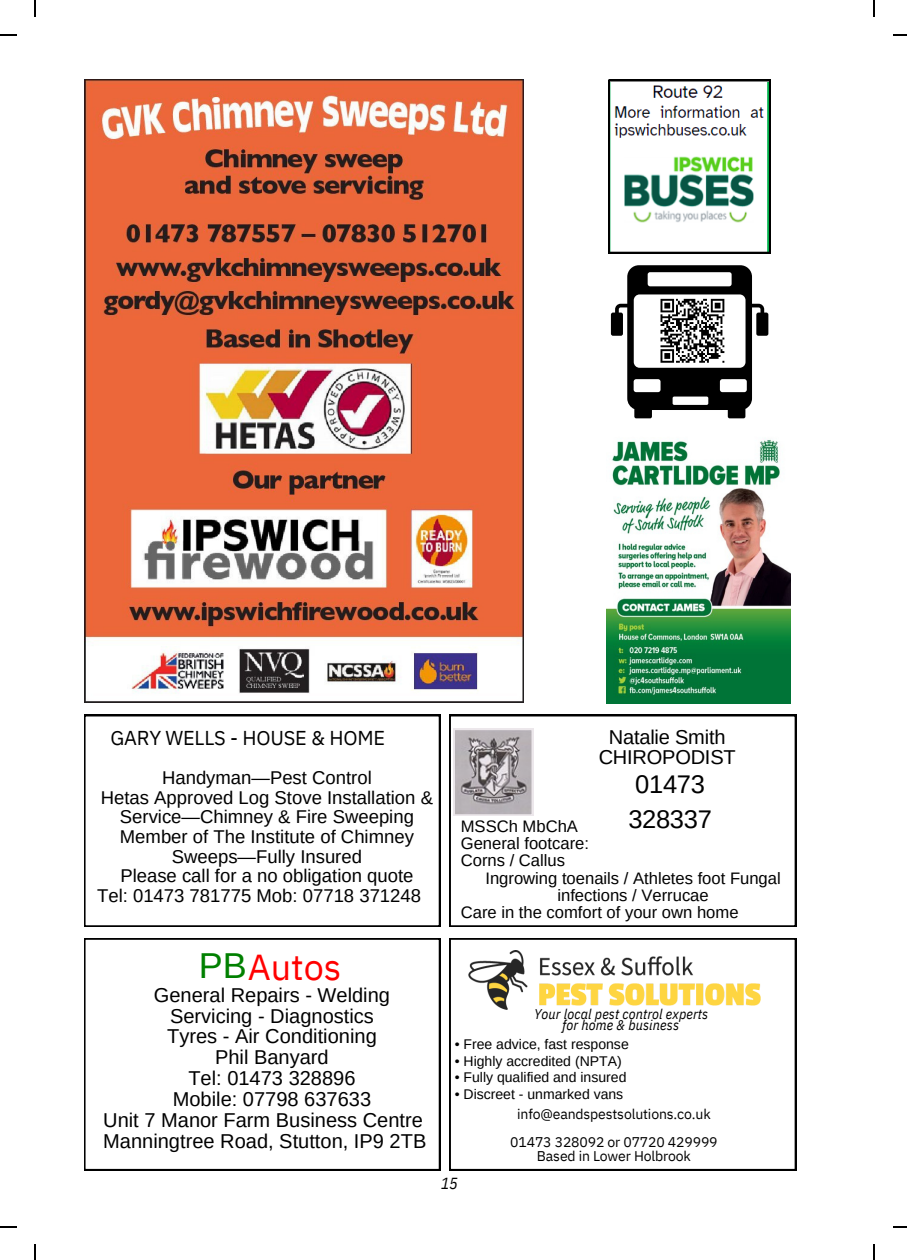
<style>
.page{position:relative;width:907px;height:1260px;background:#fff}
.page>*{position:absolute;margin:0;border:0;box-sizing:border-box;transform-origin:0 0}
.t1{font:36px "IBM Plex Sans";letter-spacing:-.005em;color:#f00}
.t2{font:25.6px/34.4px "Arimo";letter-spacing:-.015em;color:#000}
.t3{font:20px/19.6px "Arimo";color:#000;text-align:center}
.t4{font:20px "IBM Plex Sans";letter-spacing:-.01em;color:#000}
.t5{font:18.4px "Arimo";color:#000}
.t6{font:16.6px/17px "Arimo";color:#000}
.t7{font:italic 16px "IBM Plex Sans Cond";color:#000}
.t8{font:14px "Arimo";color:#000}
.t9{font:14px/28px "IBM Plex Sans";letter-spacing:-.01em;color:#000;text-align:center}
.t10{font:italic 14px/11.2px "IBM Plex Sans Cond";letter-spacing:.01em;color:#000;text-align:center}
.s1{font-family:"Arimo";color:#008000}
</style>
<div class="page">
<svg style="left:84px;top:714px;width:356px;height:212px"></svg>
<svg style="left:84px;top:938px;width:356px;height:232px"></svg>
<svg style="left:449px;top:938px;width:347px;height:232px"></svg>
<img style="left:468px;top:950px;width:292px;height:58px">
<svg style="left:449px;top:714px;width:347px;height:212px"></svg>
<svg style="left:453px;top:728px;width:80px;height:87px"></svg>
<img style="left:84px;top:80px;width:440px;height:622px">
<img style="left:606px;top:438px;width:184px;height:265px">
<svg style="left:608px;top:80px;width:162px;height:173px"></svg>
<svg style="left:611px;top:265px;width:157px;height:153px"></svg>
<svg style="left:34px;top:0;width:2px;height:16px"></svg>
<svg style="left:0;top:34px;width:16px;height:2px"></svg>
<svg style="left:873px;top:0;width:1px;height:16px"></svg>
<svg style="left:893px;top:34px;width:14px;height:2px"></svg>
<svg style="left:34px;top:1244px;width:2px;height:15px"></svg>
<svg style="left:0;top:1226px;width:16px;height:1px"></svg>
<svg style="left:873px;top:1244px;width:1px;height:15px"></svg>
<svg style="left:893px;top:1226px;width:14px;height:1px"></svg>
<p class="t4" style="left:110px;top:724px;width:276px">GARY WELLS - HOUSE &amp; HOME</p>
<p class="t5" style="left:162px;top:767px;width:211px">Handyman—Pest Control</p>
<p class="t5" style="left:101px;top:787px;width:334px">Hetas Approved Log Stove Installation &amp;</p>
<p class="t5" style="left:120px;top:806px;width:295px">Service—Chimney &amp; Fire Sweeping</p>
<p class="t5" style="left:120px;top:826px;width:295px">Member of The Institute of Chimney</p>
<p class="t5" style="left:172px;top:845px;width:192px">Sweeps—Fully Insured</p>
<p class="t5" style="left:120px;top:865px;width:294px">Please call for a no obligation quote</p>
<p class="t5" style="left:97px;top:884px;width:325px">Tel: 01473 781775 Mob: 07718 371248</p>
<p class="t3" style="left:598px;top:727px;width:138px">Natalie Smith<br>CHIROPODIST</p>
<h2 class="t2" style="left:628px;top:767px;width:85px">01473<br>328337</h2>
<p class="t6" style="left:461px;top:817px;width:130px">MSSCh MbChA<br>General footcare:<br>Corns / Callus</p>
<p class="t6" style="left:485px;top:869px;width:297px">Ingrowing toenails / Athletes foot Fungal</p>
<p class="t6" style="left:557px;top:886px;width:153px">infections / Verrucae</p>
<p class="t6" style="left:461px;top:903px;width:279px">Care in the comfort of your own home</p>
<h1 class="t1" style="left:199px;top:942px;width:144px"><span class="s1">PB</span>Autos</h1>
<p class="t3" style="left:154px;top:985px;width:238px">General Repairs - Welding</p>
<p class="t3" style="left:170px;top:1006px;width:205px">Servicing - Diagnostics</p>
<p class="t3" style="left:167px;top:1025px;width:211px">Tyres - Air Conditioning</p>
<p class="t3" style="left:215px;top:1046px;width:115px">Phil Banyard</p>
<p class="t3" style="left:188px;top:1067px;width:169px">Tel: 01473 328896</p>
<p class="t3" style="left:173px;top:1088px;width:200px">Mobile: 07798 637633</p>
<p class="t3" style="left:103px;top:1109px;width:321px">Unit 7 Manor Farm Business Centre</p>
<p class="t3" style="left:103px;top:1130px;width:325px">Manningtree Road, Stutton, IP9 2TB</p>
<p class="t10" style="left:534px;top:1007px;width:175px">Your local pest control experts for home &amp; business</p>
<p class="t8" style="left:455px;top:1036px;width:175px">• Free advice, fast response</p>
<p class="t8" style="left:455px;top:1052px;width:168px">• Highly accredited (NPTA)</p>
<p class="t8" style="left:455px;top:1069px;width:173px">• Fully qualified and insured</p>
<p class="t8" style="left:455px;top:1085px;width:170px">• Discreet - unmarked vans</p>
<p class="t9" style="left:510px;top:1099px;width:209px">info@eandspestsolutions.co.uk<br>01473 328092 or 07720 429999</p>
<p class="t9" style="left:537px;top:1141px;width:155px">Based in Lower Holbrook</p>
<p class="t7" style="left:441px;top:1171px;width:18px">15</p>
</div>
